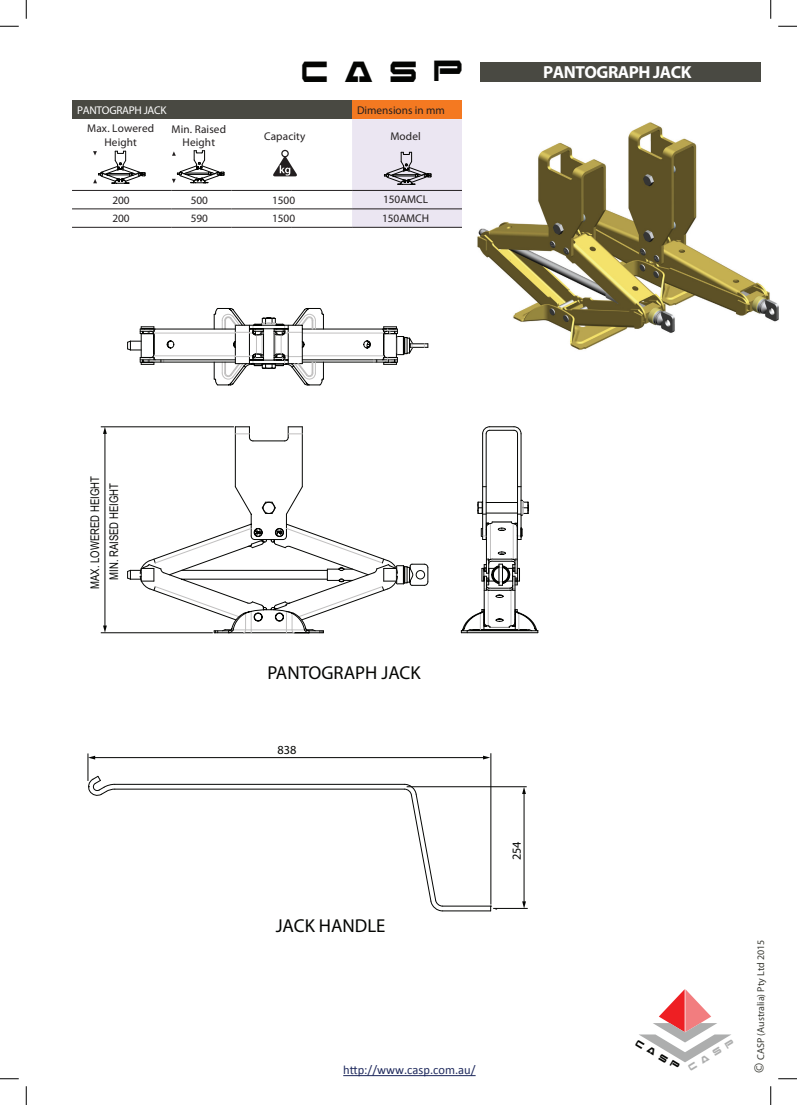
<style>
.page{position:relative;width:797px;height:1105px;background:#fff}
.page>*{position:absolute;margin:0;border:0;box-sizing:border-box;transform-origin:0 0}
.t1{font:700 condensed 45px "Free Agent";color:#040503}
.t2{font:18.75px "Myriad Pro";color:#040503}
.t3{font:700 17.5px "Myriad Pro";letter-spacing:-.03em;color:#fff}
.t4{font:700 condensed 13.75px "Free Agent";color:#adaeae}
.t5{font:700 condensed 13.75px "Free Agent";color:#040503}
.t6{font:12.5px "Calibri";color:#1d285c}
.t7{font:12.38px "Myriad Pro";color:#040503}
.t8{font:11.88px/19px "Arial";color:#040503;text-align:center;scale:.8 1}
.t9{font:semi-condensed 11.25px/13.5px "Myriad Pro";letter-spacing:.01em;color:#231f20;text-align:center}
.t10{font:700 semi-condensed 11.25px "Myriad Pro";color:#231f20}
.t11{font:700 semi-condensed 11.25px "Myriad Pro";letter-spacing:-.025em;color:#fff}
.t12{font:10px "Myriad Pro";color:#393a33}
.s1{font-size:15px}
</style>
<div class="page">
<img style="left:433px;top:100px;width:346px;height:250px">
<div style="left:72px;top:101px;width:280px;height:18px;background:#494942"></div>
<div style="left:352px;top:101px;width:110px;height:18px;background:#f47921"></div>
<hr style="left:72px;top:190px;width:99px;height:1px;background:#231f20">
<hr style="left:171px;top:190px;width:60px;height:1px;background:#231f20">
<hr style="left:231px;top:190px;width:61px;height:1px;background:#231f20">
<hr style="left:292px;top:190px;width:60px;height:1px;background:#231f20">
<hr style="left:72px;top:209px;width:99px;height:1px;background:#231f20">
<hr style="left:171px;top:209px;width:60px;height:1px;background:#231f20">
<hr style="left:231px;top:209px;width:61px;height:1px;background:#231f20">
<hr style="left:292px;top:209px;width:60px;height:1px;background:#231f20">
<hr style="left:72px;top:227px;width:99px;height:1px;background:#231f20">
<hr style="left:171px;top:227px;width:60px;height:1px;background:#231f20">
<hr style="left:231px;top:227px;width:61px;height:1px;background:#231f20">
<hr style="left:292px;top:227px;width:60px;height:1px;background:#231f20">
<hr style="left:352px;top:227px;width:110px;height:1px;background:#231f20">
<svg style="left:0;top:25px;width:19px;height:2px"></svg>
<svg style="left:778px;top:25px;width:19px;height:2px"></svg>
<svg style="left:0;top:1078px;width:19px;height:1px"></svg>
<svg style="left:778px;top:1078px;width:19px;height:1px"></svg>
<svg style="left:25px;top:0;width:2px;height:19px"></svg>
<svg style="left:25px;top:1086px;width:2px;height:19px"></svg>
<svg style="left:770px;top:0;width:1px;height:19px"></svg>
<svg style="left:770px;top:1086px;width:1px;height:19px"></svg>
<div style="left:480px;top:62px;width:280px;height:20px;background:#494942"></div>
<svg style="left:639px;top:989px;width:92px;height:73px"></svg>
<hr style="left:343px;top:1075px;width:132px;height:1px;background:#1d285c">
<div style="left:281px;top:150px;width:8px;height:7px;border:1px solid #231f20;border-radius:50%"></div>
<svg style="left:273px;top:156px;width:24px;height:20px"></svg>
<svg style="left:352px;top:119px;width:110px;height:108px;background:#e0dbe7"></svg>
<svg style="left:127px;top:426px;width:101px;height:207px"></svg>
<svg style="left:228px;top:514px;width:96px;height:119px"></svg>
<svg style="left:127px;top:326px;width:23px;height:39px"></svg>
<svg style="left:150px;top:308px;width:378px;height:206px"></svg>
<svg style="left:257px;top:334px;width:281px;height:297px"></svg>
<hr style="left:101px;top:427px;width:133px;height:1px;background:#040503">
<hr style="left:101px;top:632px;width:112px;height:1px;background:#040503">
<svg style="left:404px;top:784px;width:39px;height:127px"></svg>
<hr style="left:115px;top:784px;width:289px;height:1px;background:#040503">
<hr style="left:115px;top:789px;width:289px;height:1px;background:#040503">
<hr style="left:442px;top:906px;width:48px;height:1px;background:#040503">
<hr style="left:442px;top:911px;width:48px;height:1px;background:#040503">
<svg style="left:490px;top:906px;width:7px;height:5px"></svg>
<hr style="left:105px;top:433px;width:1px;height:194px;background:#040503">
<svg style="left:103px;top:625px;width:4px;height:8px"></svg>
<svg style="left:103px;top:427px;width:4px;height:7px"></svg>
<hr style="left:490px;top:753px;width:1px;height:151px;background:#040503">
<hr style="left:94px;top:757px;width:390px;height:1px;background:#040503">
<svg style="left:87px;top:753px;width:28px;height:43px"></svg>
<svg style="left:483px;top:756px;width:7px;height:3px"></svg>
<hr style="left:493px;top:908px;width:34px;height:1px;background:#040503">
<hr style="left:524px;top:793px;width:1px;height:110px;background:#040503">
<svg style="left:522px;top:787px;width:4px;height:7px"></svg>
<svg style="left:522px;top:901px;width:4px;height:7px"></svg>
<hr style="left:406px;top:786px;width:120px;height:1px;background:#040503">
<svg style="left:93px;top:151px;width:53px;height:33px"></svg>
<svg style="left:172px;top:150px;width:53px;height:34px"></svg>
<h1 class="t1" style="left:301px;top:47px;width:165px">C A S P</h1>
<p class="t11" style="left:77px;top:103px;width:91px">PANTOGRAPH JACK</p>
<p class="t10" style="left:357px;top:103px;width:89px">Dimensions in mm</p>
<p class="t9" style="left:87px;top:121px;width:68px">Max. Lowered<br>Height</p>
<p class="t9" style="left:171px;top:122px;width:56px">Min. Raised<br>Height</p>
<p class="t9" style="left:264px;top:129px;width:43px">Capacity</p>
<p class="t9" style="left:390px;top:129px;width:32px">Model</p>
<p class="t9" style="left:112px;top:193px;width:19px">200</p>
<p class="t9" style="left:191px;top:193px;width:19px">500</p>
<p class="t9" style="left:272px;top:193px;width:25px">1500</p>
<p class="t10" style="left:383px;top:193px;width:47px">150AMCL</p>
<p class="t9" style="left:112px;top:212px;width:19px">200</p>
<p class="t9" style="left:191px;top:212px;width:19px">590</p>
<p class="t9" style="left:272px;top:212px;width:25px">1500</p>
<p class="t10" style="left:382px;top:211px;width:49px">150AMCH</p>
<h3 class="t3" style="left:543px;top:60px;width:150px">PANTOGRAPH JACK</h3>
<p class="t8" style="left:85px;top:589px;width:142px;rotate:-90deg">MAX. LOWERED HEIGHT<br>MIN. RAISED HEIGHT</p>
<h2 class="t2" style="left:267px;top:661px;width:155px">PANTOGRAPH JACK</h2>
<p class="t7" style="left:277px;top:743px;width:20px">838</p>
<h2 class="t2" style="left:276px;top:914px;width:111px">JACK HANDLE</h2>
<p class="t7" style="left:509px;top:860px;width:20px;rotate:-90deg">254</p>
<p class="t6" style="left:343px;top:1061px;width:134px">http://www.casp.com.au/</p>
<p class="t4" style="left:685px;top:1062px;width:54px;rotate:-31deg">C A S P</p>
<p class="t5" style="left:640px;top:1035px;width:52px;rotate:31deg">C A S P</p>
<p class="t12" style="left:754px;top:1073px;width:135px;rotate:-90deg"><span class="s1">©</span> CASP (Australia) Pty Ltd 2015</p>
</div>
